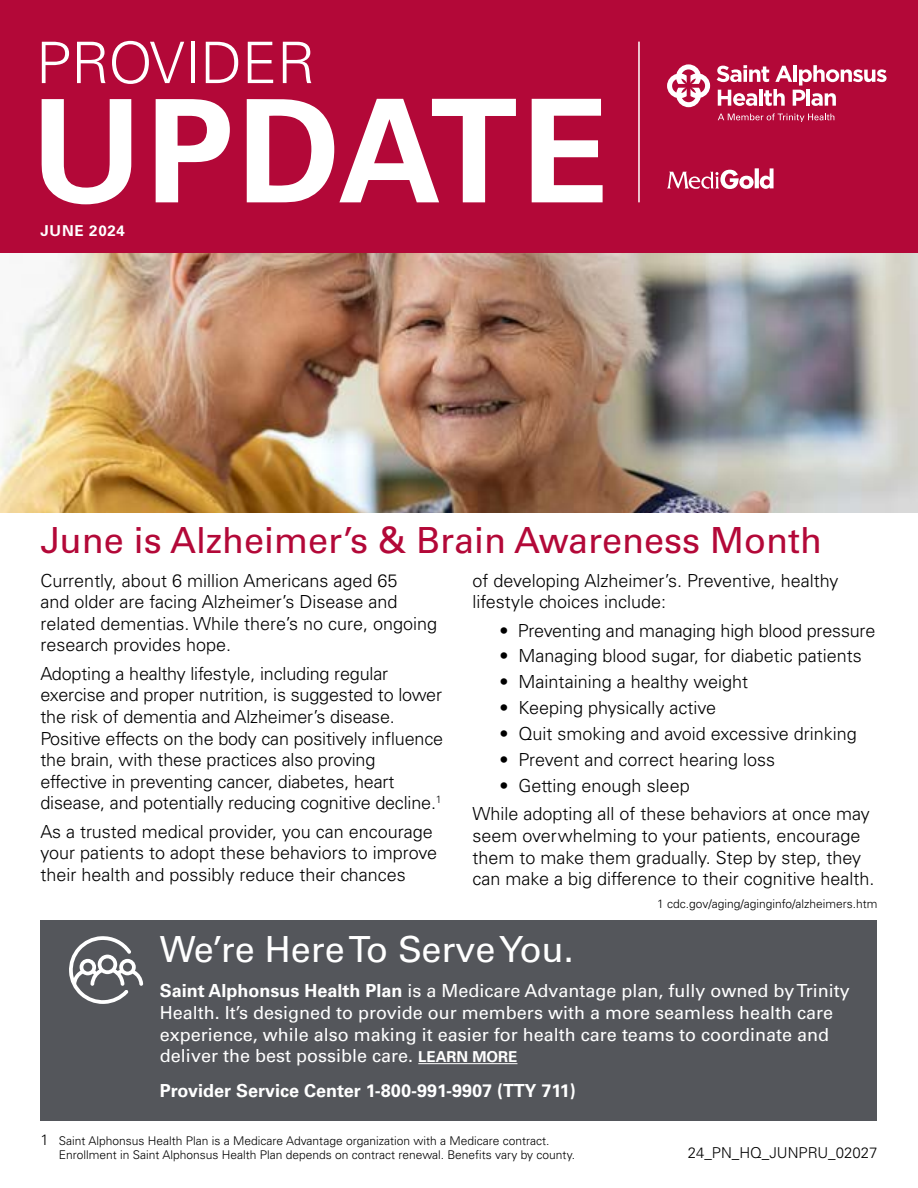
<style>
.page{position:relative;width:918px;height:1188px;background:#fff}
.page>*{position:absolute;margin:0;border:0;box-sizing:border-box;transform-origin:0 0}
.t1{font:700 143.25px "Univers LT Std";letter-spacing:.025em;color:#fff}
.t2{font:300 57.3px "Univers LT Std";color:#fff}
.t3{font:36px "Univers LT Std";color:#b30838}
.t4{font:36px "Univers LT Std";color:#fff}
.t5{font:300 18px/21.6px "Univers LT Std";color:#000}
.t6{font:18px/21.6px "Univers LT Std";color:#fff}
.t7{font:700 18px "Univers LT Std";color:#fff}
.t8{font:300 15px "Univers LT Std";color:#000}
.t9{font:700 15px "Univers LT Std";letter-spacing:.05em;color:#fff}
.t10{font:300 12px/14.4px "Univers LT Std";color:#000}
.s1{font-weight:700}
.s2{font-weight:700;font-size:15px}
.s3{font-size:15px}
</style>
<div class="page">
<img style="left:0;top:253px;width:918px;height:260px">
<div style="left:0;top:0;width:918px;height:253px;background:#b30838"></div>
<hr style="left:638px;top:42px;width:2px;height:160px;background:#fff">
<svg style="left:667px;top:168px;width:107px;height:21px"></svg>
<svg style="left:717px;top:65px;width:170px;height:41px"></svg>
<svg style="left:718px;top:113px;width:116px;height:9px"></svg>
<svg style="left:667px;top:64px;width:43px;height:43px"></svg>
<div style="left:40px;top:920px;width:838px;height:201px;background:#54565b"></div>
<hr style="left:418px;top:1063px;width:99px;height:1px;background:#fff">
<svg style="left:69px;top:936px;width:74px;height:68px"></svg>
<h2 class="t2" style="left:36px;top:28px;width:281px">PROVIDER</h2>
<h1 class="t1" style="left:31px;top:68px;width:579px">UPDATE</h1>
<p class="t9" style="left:40px;top:222px;width:86px">JUNE 2024</p>
<h3 class="t3" style="left:40px;top:519px;width:783px">June is Alzheimer’s &amp; Brain Awareness Month</h3>
<p class="t5" style="left:40px;top:569px;width:398px">Currently, about 6 million Americans aged 65<br>and older are facing Alzheimer’s Disease and related dementias. While there’s no cure, ongoing research provides hope.</p>
<p class="t5" style="left:40px;top:663px;width:404px">Adopting a healthy lifestyle, including regular exercise and proper nutrition, is suggested to lower the risk of dementia and Alzheimer’s disease.<br>Positive effects on the body can positively influence the brain, with these practices also proving effective in preventing cancer, diabetes, heart disease, and potentially reducing cognitive decline.<sup>1</sup></p>
<p class="t5" style="left:40px;top:821px;width:398px">As a trusted medical provider, you can encourage your patients to adopt these behaviors to improve their health and possibly reduce their chances</p>
<p class="t5" style="left:472px;top:569px;width:367px">of developing Alzheimer’s. Preventive, healthy lifestyle choices include:</p>
<p class="t5" style="left:500px;top:619px;width:377px">• Preventing and managing high blood pressure</p>
<p class="t5" style="left:500px;top:645px;width:364px">• Managing blood sugar, for diabetic patients</p>
<p class="t5" style="left:500px;top:671px;width:250px">• Maintaining a healthy weight</p>
<p class="t5" style="left:500px;top:697px;width:218px">• Keeping physically active</p>
<p class="t5" style="left:500px;top:723px;width:359px">• Quit smoking and avoid excessive drinking</p>
<p class="t5" style="left:500px;top:749px;width:277px">• Prevent and correct hearing loss</p>
<p class="t5" style="left:472px;top:771px;width:399px;line-height:28.3px;text-indent:27px">• Getting enough sleep<br>While adopting all of these behaviors at once may</p>
<p class="t5" style="left:472px;top:825px;width:403px">seem overwhelming to your patients, encourage them to make them gradually. Step by step, they can make a big difference to their cognitive health.</p>
<p class="t10" style="left:657px;top:896px;width:222px">1 cdc.gov/aging/aginginfo/alzheimers.htm</p>
<h3 class="t4" style="left:160px;top:928px;width:415px">We’re Here To Serve You.</h3>
<p class="t6" style="left:160px;top:980px;width:691px"><span class="s1">Saint Alphonsus Health Plan</span> is a Medicare Advantage plan, fully owned by Trinity Health. It’s designed to provide our members with a more seamless health care experience, while also making it easier for health care teams to coordinate and deliver the best possible care. <span class="s2">LEARN MORE</span></p>
<p class="t7" style="left:160px;top:1080px;width:417px">Provider Service Center 1-800-991-9907 (TTY 711)</p>
<p class="t10" style="left:59px;top:1133px;width:518px;text-indent:-18px"><span class="s3">1</span> Saint Alphonsus Health Plan is a Medicare Advantage organization with a Medicare contract.<br>Enrollment in Saint Alphonsus Health Plan depends on contract renewal. Benefits vary by county.</p>
<p class="t8" style="left:688px;top:1143px;width:191px">24_PN_HQ_JUNPRU_02027</p>
</div>
